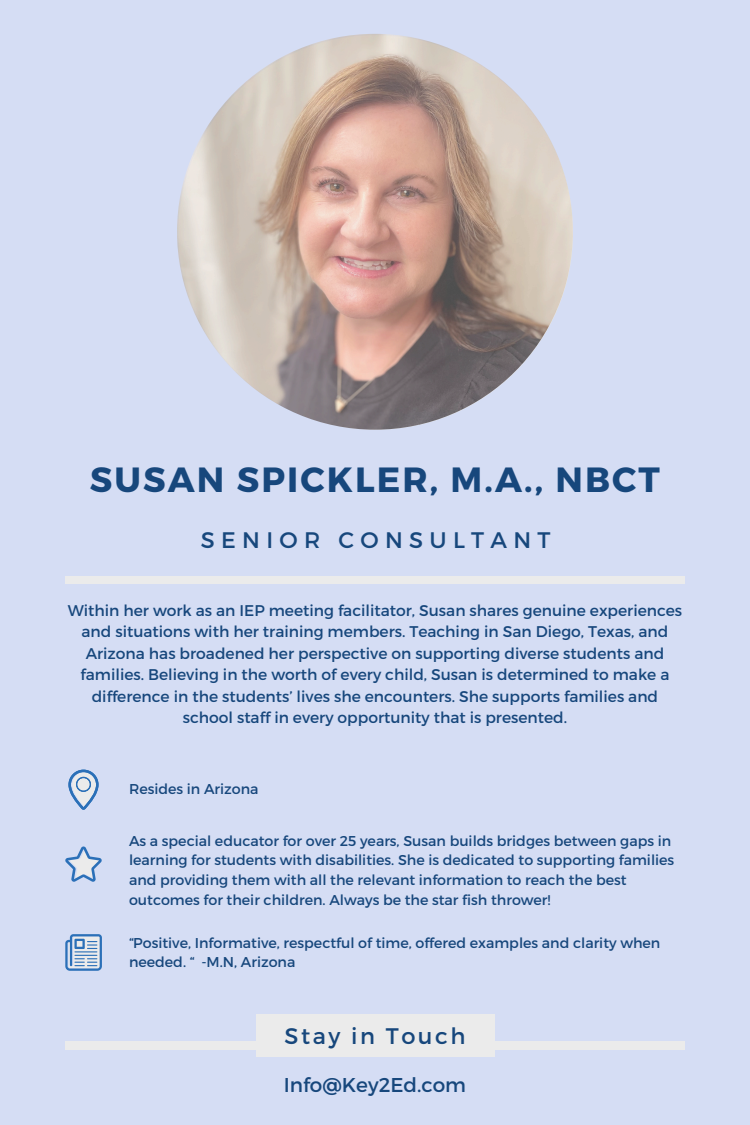
<style>
.page{position:relative;width:750px;height:1125px;background:#d5ddf4}
.page>*{position:absolute;margin:0;border:0;box-sizing:border-box;transform-origin:0 0}
.t1{font:700 35px "Montserrat";letter-spacing:.06em;color:#17477c}
.t2{font:22.5px "Montserrat";letter-spacing:.28em;color:#17477c}
.t3{font:22.5px "Montserrat";letter-spacing:.11em;color:#17477c}
.t4{font:20px "Montserrat";color:#17477c}
.t5{font:15.5px/21.5px "Montserrat";color:#17477c;text-align:center}
.t6{font:14.25px/19.8px "Montserrat";color:#17477c}
</style>
<div class="page">
<img style="left:177px;top:34px;width:396px;height:396px;border-radius:50%">
<div style="left:65px;top:577px;width:620px;height:7px;background:#ebebeb"></div>
<div style="left:65px;top:1042px;width:620px;height:8px;background:#ebebeb"></div>
<div style="left:256px;top:1014px;width:238px;height:43px;background:#ebebeb"></div>
<svg style="left:65px;top:934px;width:37px;height:37px"></svg>
<svg style="left:68px;top:770px;width:30px;height:40px"></svg>
<svg style="left:65px;top:846px;width:37px;height:36px"></svg>
<h2 class="t1" style="left:90px;top:457px;width:572px">SUSAN SPICKLER, M.A., NBCT</h2>
<p class="t2" style="left:201px;top:525px;width:351px">SENIOR CONSULTANT</p>
<p class="t5" style="left:68px;top:599px;width:616px">Within her work as an IEP meeting facilitator, Susan shares genuine experiences and situations with her training members. Teaching in San Diego, Texas, and Arizona has broadened her perspective on supporting diverse students and families. Believing in the worth of every child, Susan is determined to make a difference in the students’ lives she encounters. She supports families and school staff in every opportunity that is presented.</p>
<p class="t6" style="left:129px;top:778px;width:131px">Resides in Arizona</p>
<h1 class="t6" style="left:129px;top:830px;width:547px">As a special educator for over 25 years, Susan builds bridges between gaps in learning for students with disabilities. She is dedicated to supporting families and providing them with all the relevant information to reach the best outcomes for their children. Always be the star fish thrower!</h1>
<p class="t6" style="left:129px;top:932px;width:533px">“Positive, Informative, respectful of time, offered examples and clarity when needed. “ -M.N, Arizona</p>
<p class="t3" style="left:284px;top:1022px;width:182px">Stay in Touch</p>
<p class="t4" style="left:284px;top:1072px;width:184px">Info@Key2Ed.com</p>
</div>
